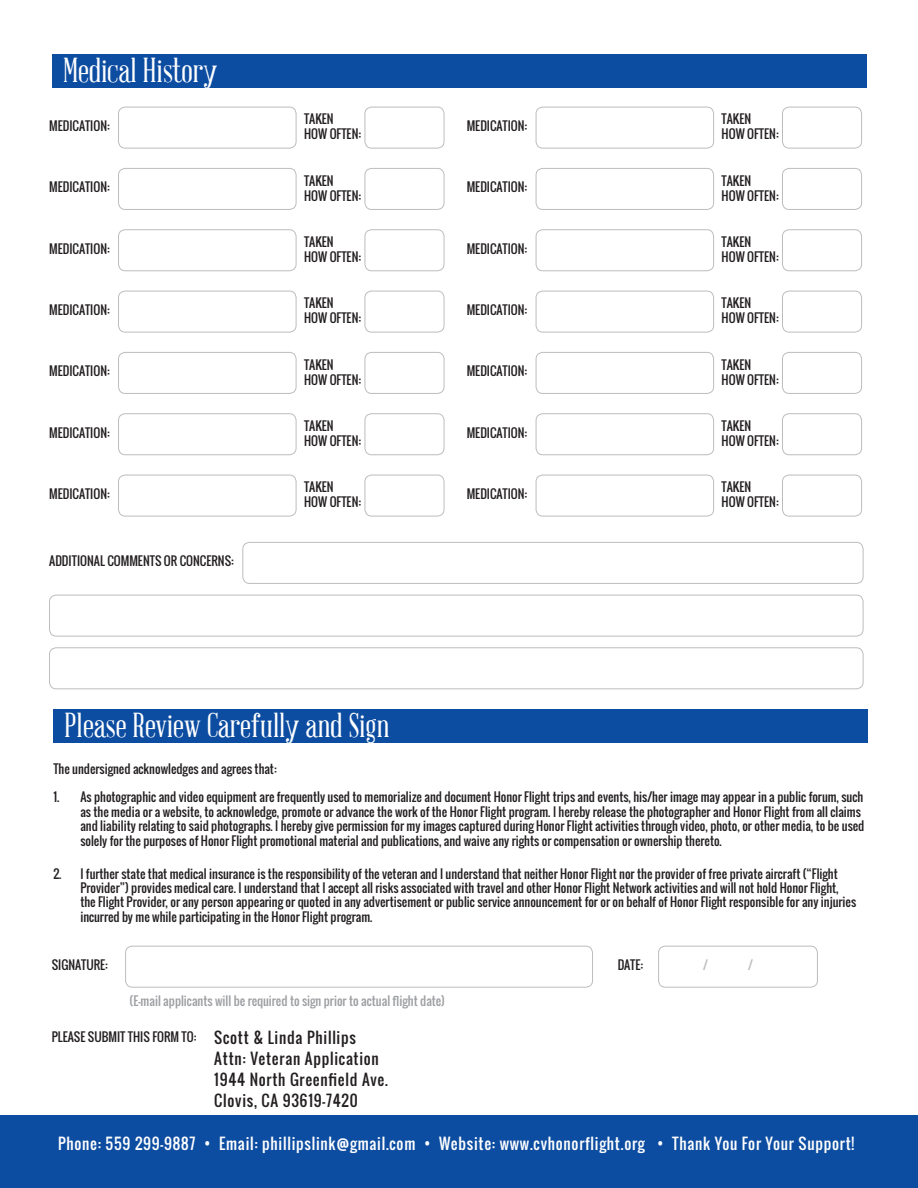
<style>
.page{position:relative;width:918px;height:1188px;background:#fff}
.page>*{position:absolute;margin:0;border:0;box-sizing:border-box;transform-origin:0 0}
.t1{font:33.75px "Abraham Lincoln";color:#fff}
.t2{font:15px "Oswald";letter-spacing:.05em;color:#fff}
.t3{font:15px "Oswald";letter-spacing:.05em;color:#231f20}
.t4{font:12px/14.4px "Oswald";color:#231f20}
.t5{font:12px "Oswald";color:#9d9fa2}
.t6{font:12px "Oswald";color:#bcbdc0}
</style>
<div class="page">
<div style="left:242px;top:542px;width:621px;height:42px;border:1px solid #bcbdc0;border-radius:7px"></div>
<div style="left:49px;top:595px;width:814px;height:41px;border:1px solid #bcbdc0;border-radius:7px"></div>
<div style="left:49px;top:647px;width:814px;height:42px;border:1px solid #bcbdc0;border-radius:7px"></div>
<div style="left:0;top:1116px;width:918px;height:72px;background:#0d4da1"></div>
<div style="left:52px;top:54px;width:814px;height:33px;background:#0d4da1"></div>
<div style="left:53px;top:709px;width:815px;height:33px;background:#0d4da1"></div>
<div style="left:125px;top:946px;width:468px;height:42px;border:1px solid #bcbdc0;border-radius:7px"></div>
<div style="left:658px;top:946px;width:160px;height:42px;border:1px solid #bcbdc0;border-radius:7px"></div>
<div style="left:118px;top:107px;width:178px;height:42px;border:1px solid #bcbdc0;border-radius:7px"></div>
<div style="left:365px;top:107px;width:79px;height:42px;border:1px solid #bcbdc0;border-radius:7px"></div>
<div style="left:536px;top:107px;width:178px;height:42px;border:1px solid #bcbdc0;border-radius:7px"></div>
<div style="left:782px;top:107px;width:80px;height:42px;border:1px solid #bcbdc0;border-radius:7px"></div>
<div style="left:118px;top:168px;width:178px;height:42px;border:1px solid #bcbdc0;border-radius:7px"></div>
<div style="left:365px;top:168px;width:79px;height:42px;border:1px solid #bcbdc0;border-radius:7px"></div>
<div style="left:536px;top:168px;width:178px;height:42px;border:1px solid #bcbdc0;border-radius:7px"></div>
<div style="left:782px;top:168px;width:80px;height:42px;border:1px solid #bcbdc0;border-radius:7px"></div>
<div style="left:118px;top:229px;width:178px;height:42px;border:1px solid #bcbdc0;border-radius:7px"></div>
<div style="left:365px;top:229px;width:79px;height:42px;border:1px solid #bcbdc0;border-radius:7px"></div>
<div style="left:536px;top:229px;width:178px;height:42px;border:1px solid #bcbdc0;border-radius:7px"></div>
<div style="left:782px;top:229px;width:80px;height:42px;border:1px solid #bcbdc0;border-radius:7px"></div>
<div style="left:118px;top:291px;width:178px;height:41px;border:1px solid #bcbdc0;border-radius:7px"></div>
<div style="left:365px;top:291px;width:79px;height:41px;border:1px solid #bcbdc0;border-radius:7px"></div>
<div style="left:536px;top:291px;width:178px;height:41px;border:1px solid #bcbdc0;border-radius:7px"></div>
<div style="left:782px;top:291px;width:80px;height:41px;border:1px solid #bcbdc0;border-radius:7px"></div>
<div style="left:118px;top:352px;width:178px;height:42px;border:1px solid #bcbdc0;border-radius:7px"></div>
<div style="left:365px;top:352px;width:79px;height:42px;border:1px solid #bcbdc0;border-radius:7px"></div>
<div style="left:536px;top:352px;width:178px;height:42px;border:1px solid #bcbdc0;border-radius:7px"></div>
<div style="left:782px;top:352px;width:80px;height:42px;border:1px solid #bcbdc0;border-radius:7px"></div>
<div style="left:118px;top:413px;width:178px;height:42px;border:1px solid #bcbdc0;border-radius:7px"></div>
<div style="left:365px;top:413px;width:79px;height:42px;border:1px solid #bcbdc0;border-radius:7px"></div>
<div style="left:536px;top:413px;width:178px;height:42px;border:1px solid #bcbdc0;border-radius:7px"></div>
<div style="left:782px;top:413px;width:80px;height:42px;border:1px solid #bcbdc0;border-radius:7px"></div>
<div style="left:118px;top:475px;width:178px;height:41px;border:1px solid #bcbdc0;border-radius:7px"></div>
<div style="left:365px;top:475px;width:79px;height:41px;border:1px solid #bcbdc0;border-radius:7px"></div>
<div style="left:536px;top:475px;width:178px;height:41px;border:1px solid #bcbdc0;border-radius:7px"></div>
<div style="left:782px;top:475px;width:80px;height:41px;border:1px solid #bcbdc0;border-radius:7px"></div>
<p class="t1" style="left:63px;top:53px;width:156px">Medical History</p>
<p class="t4" style="left:49px;top:119px;width:62px">MEDICATION:</p>
<p class="t4" style="left:304px;top:112px;width:31px">TAKEN</p>
<p class="t4" style="left:304px;top:127px;width:58px">HOW OFTEN:</p>
<p class="t4" style="left:467px;top:119px;width:62px">MEDICATION:</p>
<p class="t4" style="left:722px;top:112px;width:31px">TAKEN</p>
<p class="t4" style="left:722px;top:127px;width:58px">HOW OFTEN:</p>
<p class="t4" style="left:49px;top:180px;width:62px">MEDICATION:</p>
<p class="t4" style="left:304px;top:173px;width:31px">TAKEN</p>
<p class="t4" style="left:304px;top:188px;width:58px">HOW OFTEN:</p>
<p class="t4" style="left:467px;top:180px;width:62px">MEDICATION:</p>
<p class="t4" style="left:722px;top:173px;width:31px">TAKEN</p>
<p class="t4" style="left:722px;top:188px;width:58px">HOW OFTEN:</p>
<p class="t4" style="left:49px;top:241px;width:62px">MEDICATION:</p>
<p class="t4" style="left:304px;top:235px;width:31px">TAKEN</p>
<p class="t4" style="left:304px;top:250px;width:58px">HOW OFTEN:</p>
<p class="t4" style="left:467px;top:241px;width:62px">MEDICATION:</p>
<p class="t4" style="left:722px;top:235px;width:31px">TAKEN</p>
<p class="t4" style="left:722px;top:250px;width:58px">HOW OFTEN:</p>
<p class="t4" style="left:49px;top:303px;width:62px">MEDICATION:</p>
<p class="t4" style="left:304px;top:296px;width:31px">TAKEN</p>
<p class="t4" style="left:304px;top:311px;width:58px">HOW OFTEN:</p>
<p class="t4" style="left:467px;top:303px;width:62px">MEDICATION:</p>
<p class="t4" style="left:722px;top:296px;width:31px">TAKEN</p>
<p class="t4" style="left:722px;top:311px;width:58px">HOW OFTEN:</p>
<p class="t4" style="left:49px;top:364px;width:62px">MEDICATION:</p>
<p class="t4" style="left:304px;top:357px;width:31px">TAKEN</p>
<p class="t4" style="left:304px;top:372px;width:58px">HOW OFTEN:</p>
<p class="t4" style="left:467px;top:364px;width:62px">MEDICATION:</p>
<p class="t4" style="left:722px;top:357px;width:31px">TAKEN</p>
<p class="t4" style="left:722px;top:372px;width:58px">HOW OFTEN:</p>
<p class="t4" style="left:49px;top:425px;width:62px">MEDICATION:</p>
<p class="t4" style="left:304px;top:419px;width:31px">TAKEN</p>
<p class="t4" style="left:304px;top:434px;width:58px">HOW OFTEN:</p>
<p class="t4" style="left:467px;top:425px;width:62px">MEDICATION:</p>
<p class="t4" style="left:722px;top:419px;width:31px">TAKEN</p>
<p class="t4" style="left:722px;top:434px;width:58px">HOW OFTEN:</p>
<p class="t4" style="left:49px;top:487px;width:62px">MEDICATION:</p>
<p class="t4" style="left:304px;top:480px;width:31px">TAKEN</p>
<p class="t4" style="left:304px;top:495px;width:58px">HOW OFTEN:</p>
<p class="t4" style="left:467px;top:487px;width:62px">MEDICATION:</p>
<p class="t4" style="left:722px;top:480px;width:31px">TAKEN</p>
<p class="t4" style="left:722px;top:495px;width:58px">HOW OFTEN:</p>
<p class="t4" style="left:49px;top:554px;width:186px">ADDITIONAL COMMENTS OR CONCERNS:</p>
<p class="t1" style="left:65px;top:708px;width:326px">Please Review Carefully and Sign</p>
<p class="t4" style="left:53px;top:761px;width:225px">The undersigned acknowledges and agrees that:</p>
<p class="t4" style="left:80px;top:790px;width:786px;text-indent:-27px">1. As photographic and video equipment are frequently used to memorialize and document Honor Flight trips and events, his/her image may appear in a public forum, such as the media or a website, to acknowledge, promote or advance the work of the Honor Flight program. I hereby release the photographer and Honor Flight from all claims and liability relating to said photographs. I hereby give permission for my images captured during Honor Flight activities through video, photo, or other media, to be used solely for the purposes of Honor Flight promotional material and publications, and waive any rights or compensation or ownership thereto.</p>
<p class="t4" style="left:80px;top:866px;width:777px;text-indent:-27px">2. I further state that medical insurance is the responsibility of the veteran and I understand that neither Honor Flight nor the provider of free private aircraft (“Flight Provider”) provides medical care. I understand that I accept all risks associated with travel and other Honor Flight Network activities and will not hold Honor Flight, the Flight Provider, or any person appearing or quoted in any advertisement or public service announcement for or on behalf of Honor Flight responsible for any injuries incurred by me while participating in the Honor Flight program.</p>
<p class="t4" style="left:52px;top:958px;width:57px">SIGNATURE:</p>
<p class="t4" style="left:618px;top:958px;width:27px">DATE:</p>
<p class="t6" style="left:703px;top:956px;width:6px">/</p>
<p class="t6" style="left:748px;top:956px;width:6px">/</p>
<p class="t5" style="left:130px;top:992px;width:317px">(E-mail applicants will be required to sign prior to actual flight date)</p>
<p class="t4" style="left:52px;top:1029px;width:146px">PLEASE SUBMIT THIS FORM TO:</p>
<p class="t3" style="left:214px;top:1026px;width:143px">Scott &amp; Linda Phillips</p>
<p class="t3" style="left:214px;top:1047px;width:166px">Attn: Veteran Application</p>
<p class="t3" style="left:214px;top:1068px;width:175px">1944 North Greenfield Ave.</p>
<p class="t3" style="left:214px;top:1089px;width:145px">Clovis, CA 93619-7420</p>
<p class="t2" style="left:58px;top:1132px;width:798px">Phone: 559 299-9887 • Email: phillipslink@gmail.com • Website: www.cvhonorflight.org • Thank You For Your Support!</p>
</div>
